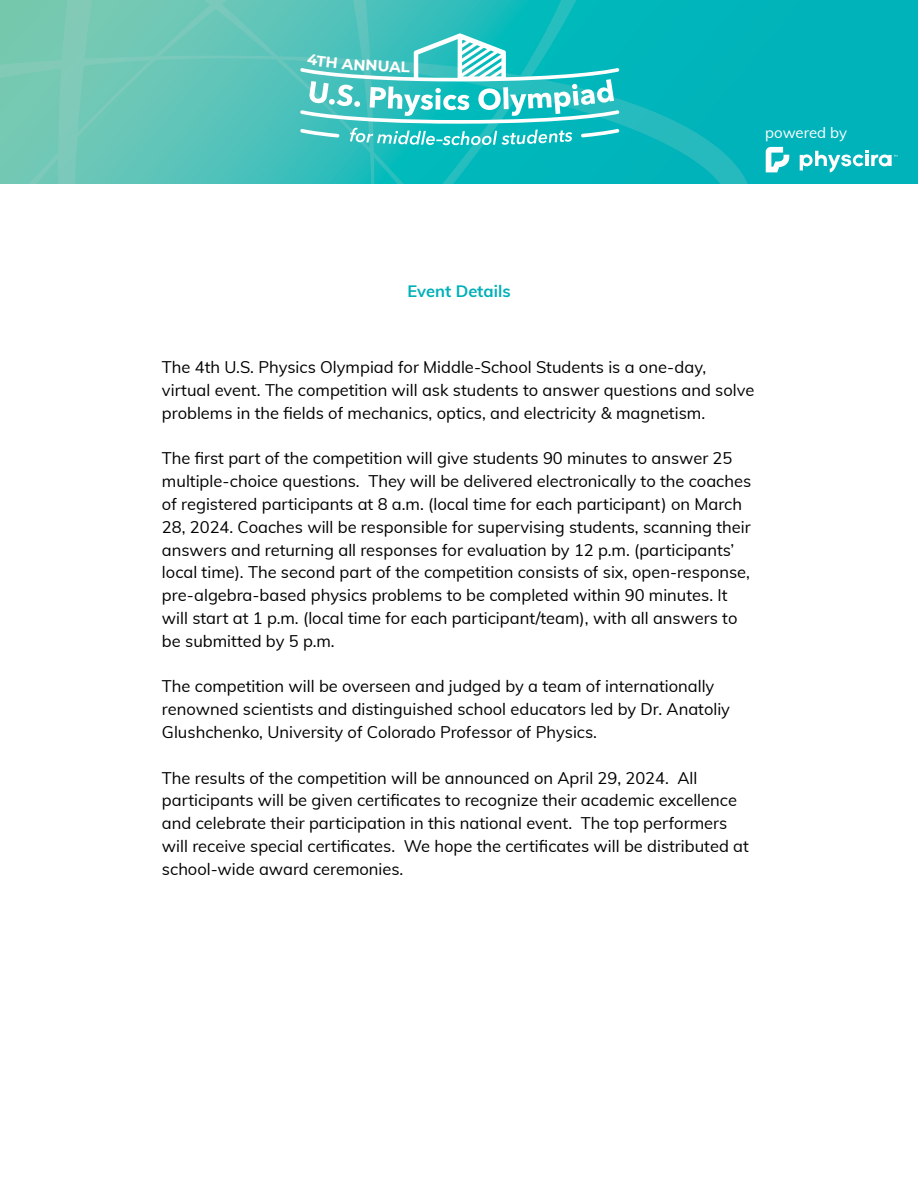
<style>
.page{position:relative;width:918px;height:1188px;background:#fff}
.page>*{position:absolute;margin:0;border:0;box-sizing:border-box;transform-origin:0 0}
.t1{font:16.5px/22.8px "Muli";color:#000}
.t2{font:700 16.5px "Muli";color:#00b0b8}
.t3{font:15px "Muli";letter-spacing:-.005em;color:#fff}
</style>
<div class="page">
<div style="left:754px;top:0;width:164px;height:184px;background:#00b2ba"></div>
<svg style="left:0;top:0;width:754px;height:184px;background:#3ebfb8"></svg>
<svg style="left:766px;top:147px;width:23px;height:25px"></svg>
<svg style="left:800px;top:150px;width:97px;height:22px"></svg>
<svg style="left:300px;top:33px;width:319px;height:112px"></svg>
<p class="t3" style="left:765px;top:122px;width:83px">powered by</p>
<p class="t2" style="left:407px;top:279px;width:105px">Event Details</p>
<p class="t1" style="left:162px;top:355px;width:594px">The 4th U.S. Physics Olympiad for Middle-School Students is a one-day, virtual event. The competition will ask students to answer questions and solve problems in the fields of mechanics, optics, and electricity &amp; magnetism.</p>
<p class="t1" style="left:162px;top:446px;width:591px">The first part of the competition will give students 90 minutes to answer 25 multiple-choice questions. They will be delivered electronically to the coaches of registered participants at 8 a.m. (local time for each participant) on March 28, 2024. Coaches will be responsible for supervising students, scanning their answers and returning all responses for evaluation by 12 p.m. (participants’ local time). The second part of the competition consists of six, open-response, pre-algebra-based physics problems to be completed within 90 minutes. It will start at 1 p.m. (local time for each participant/team), with all answers to be submitted by 5 p.m.</p>
<p class="t1" style="left:162px;top:674px;width:570px">The competition will be overseen and judged by a team of internationally renowned scientists and distinguished school educators led by Dr. Anatoliy<br>Glushchenko, University of Colorado Professor of Physics.</p>
<p class="t1" style="left:162px;top:766px;width:588px">The results of the competition will be announced on April 29, 2024. All participants will be given certificates to recognize their academic excellence and celebrate their participation in this national event. The top performers will receive special certificates. We hope the certificates will be distributed at school-wide award ceremonies.</p>
</div>
